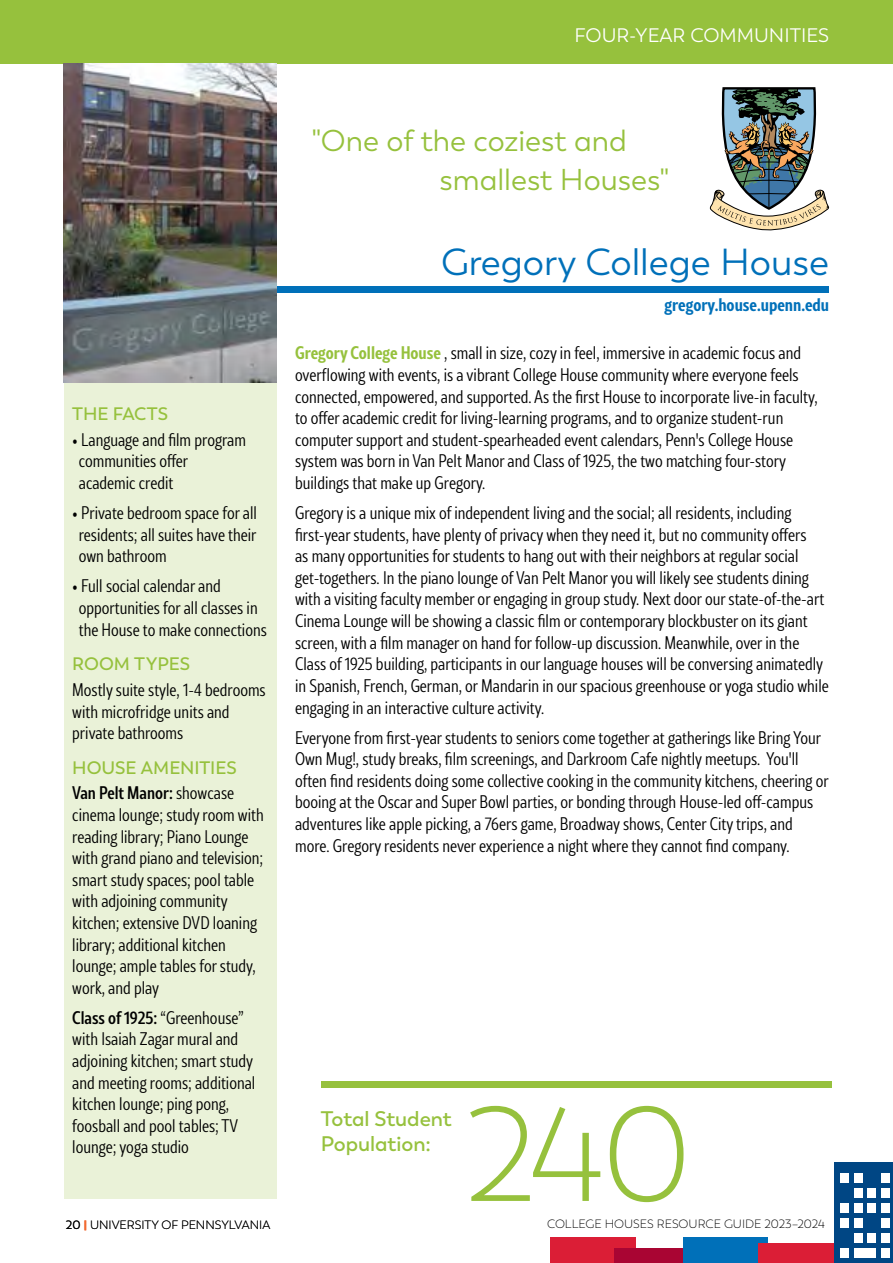
<style>
.page{position:relative;width:893px;height:1263px;background:#fff}
.page>*{position:absolute;margin:0;border:0;box-sizing:border-box;transform-origin:0 0}
.t1{font:300 133.5px "Trenda";color:#96c13d}
.t2{font:37.5px "Trenda";color:#0070b9}
.t3{font:30px/39px "Trenda";color:#96c13d}
.t4{font:600 21px/25.2px "Trenda";color:#96c13d}
.t5{font:19.5px "Trenda";color:#fff}
.t6{font:300 18px/21.6px "Rival Sans Narrow";color:#000}
.t7{font:600 18px "Trenda";letter-spacing:-.005em;color:#96c13d}
.t8{font:700 18px "Rival Sans Narrow";color:#0070b9}
.t9{font:300 12px "Trenda";color:#000}
.s1{font-weight:500}
.s2{font-weight:700;color:#96c13d}
.s3{font-weight:400}
.s4{font-weight:900;color:#f26a32}
</style>
<div class="page">
<div style="left:550px;top:1237px;width:86px;height:26px;background:#db1e36"></div>
<div style="left:614px;top:1248px;width:73px;height:15px;background:#a90533"></div>
<div style="left:684px;top:1237px;width:84px;height:26px;background:#0070b9"></div>
<div style="left:834px;top:1162px;width:59px;height:101px;background:#004684"></div>
<div style="left:759px;top:1243px;width:75px;height:20px;background:#db1e36"></div>
<div style="left:840px;top:1173px;width:9px;height:10px;background:#fff"></div>
<div style="left:854px;top:1173px;width:8px;height:10px;background:#fff"></div>
<div style="left:881px;top:1173px;width:9px;height:10px;background:#fff"></div>
<div style="left:854px;top:1188px;width:8px;height:10px;background:#fff"></div>
<div style="left:867px;top:1188px;width:9px;height:10px;background:#fff"></div>
<div style="left:881px;top:1188px;width:9px;height:10px;background:#fff"></div>
<div style="left:840px;top:1203px;width:9px;height:10px;background:#fff"></div>
<div style="left:854px;top:1203px;width:8px;height:10px;background:#fff"></div>
<div style="left:867px;top:1203px;width:9px;height:10px;background:#fff"></div>
<div style="left:881px;top:1203px;width:9px;height:10px;background:#fff"></div>
<div style="left:840px;top:1218px;width:9px;height:10px;background:#fff"></div>
<div style="left:854px;top:1218px;width:8px;height:10px;background:#fff"></div>
<div style="left:881px;top:1218px;width:9px;height:10px;background:#fff"></div>
<div style="left:854px;top:1233px;width:8px;height:10px;background:#fff"></div>
<div style="left:867px;top:1233px;width:9px;height:10px;background:#fff"></div>
<div style="left:881px;top:1233px;width:9px;height:10px;background:#fff"></div>
<div style="left:840px;top:1248px;width:9px;height:10px;background:#fff"></div>
<div style="left:854px;top:1248px;width:22px;height:10px;background:#fff"></div>
<div style="left:881px;top:1248px;width:9px;height:10px;background:#fff"></div>
<div style="left:0;top:0;width:893px;height:64px;background:#96c13d"></div>
<div style="left:64px;top:64px;width:212px;height:1135px;background:#eaf2d8"></div>
<div style="left:276px;top:286px;width:553px;height:6px;background:#0070b9"></div>
<svg style="left:710px;top:87px;width:119px;height:143px"></svg>
<div style="left:321px;top:1081px;width:511px;height:6px;background:#96c13d"></div>
<img style="left:64px;top:64px;width:212px;height:319px">
<p class="t5" style="left:574px;top:24px;width:256px">FOUR-YEAR COMMUNITIES</p>
<h3 class="t3" style="left:439px;top:122px;width:232px;text-indent:-128px">"One of the coziest and smallest Houses"</h3>
<p class="t7" style="left:72px;top:403px;width:97px">THE FACTS</p>
<p class="t6" style="left:79px;top:429px;width:169px;text-indent:-7px">• Language and film program communities offer academic credit</p>
<p class="t6" style="left:79px;top:502px;width:180px;text-align:justify;text-indent:-7px">• Private bedroom space for all residents; all suites have their own bathroom</p>
<p class="t6" style="left:79px;top:575px;width:190px;text-indent:-7px">• Full social calendar and opportunities for all classes in the House to make connections</p>
<p class="t7" style="left:72px;top:653px;width:120px">ROOM TYPES</p>
<p class="t6" style="left:72px;top:679px;width:195px">Mostly suite style, 1-4 bedrooms with microfridge units and private bathrooms</p>
<p class="t7" style="left:72px;top:757px;width:166px">HOUSE AMENITIES</p>
<p class="t6" style="left:72px;top:782px;width:193px"><span class="s1">Van Pelt Manor:</span> showcase cinema lounge; study room with reading library; Piano Lounge with grand piano and television; smart study spaces; pool table with adjoining community kitchen; extensive DVD loaning library; additional kitchen lounge; ample tables for study, work, and play</p>
<p class="t6" style="left:72px;top:1007px;width:185px"><span class="s1">Class of 1925:</span> “Greenhouse” with Isaiah Zagar mural and adjoining kitchen; smart study and meeting rooms; additional kitchen lounge; ping pong, foosball and pool tables; TV lounge; yoga studio</p>
<h2 class="t2" style="left:441px;top:240px;width:390px">Gregory College House</h2>
<p class="t8" style="left:665px;top:291px;width:166px">gregory.house.upenn.edu</p>
<p class="t6" style="left:295px;top:342px;width:524px"><span class="s2">Gregory College House</span> , small in size, cozy in feel, immersive in academic focus and overflowing with events, is a vibrant College House community where everyone feels connected, empowered, and supported. As the first House to incorporate live-in faculty, to offer academic credit for living-learning programs, and to organize student-run computer support and student-spearheaded event calendars, Penn's College House system was born in Van Pelt Manor and Class of 1925, the two matching four-story buildings that make up Gregory.</p>
<p class="t6" style="left:295px;top:502px;width:535px">Gregory is a unique mix of independent living and the social; all residents, including first-year students, have plenty of privacy when they need it, but no community offers<br>as many opportunities for students to hang out with their neighbors at regular social get-togethers. In the piano lounge of Van Pelt Manor you will likely see students dining with a visiting faculty member or engaging in group study. Next door our state-of-the-art Cinema Lounge will be showing a classic film or contemporary blockbuster on its giant screen, with a film manager on hand for follow-up discussion. Meanwhile, over in the Class of 1925 building, participants in our language houses will be conversing animatedly in Spanish, French, German, or Mandarin in our spacious greenhouse or yoga studio while engaging in an interactive culture activity.</p>
<p class="t6" style="left:295px;top:726px;width:535px">Everyone from first-year students to seniors come together at gatherings like Bring Your Own Mug!, study breaks, film screenings, and Darkroom Cafe nightly meetups. You'll often find residents doing some collective cooking in the community kitchens, cheering or booing at the Oscar and Super Bowl parties, or bonding through House-led off-campus adventures like apple picking, a 76ers game, Broadway shows, Center City trips, and more. Gregory residents never experience a night where they cannot find company.</p>
<p class="t4" style="left:321px;top:1106px;width:133px">Total Student<br>Population:</p>
<h1 class="t1" style="left:465px;top:1078px;width:228px">240</h1>
<p class="t9" style="left:66px;top:1218px;width:206px"><span class="s3">20</span> <span class="s4">|</span> UNIVERSITY OF PENNSYLVANIA</p>
<p class="t9" style="left:547px;top:1217px;width:279px">COLLEGE HOUSES RESOURCE GUIDE 2023–2024</p>
</div>
